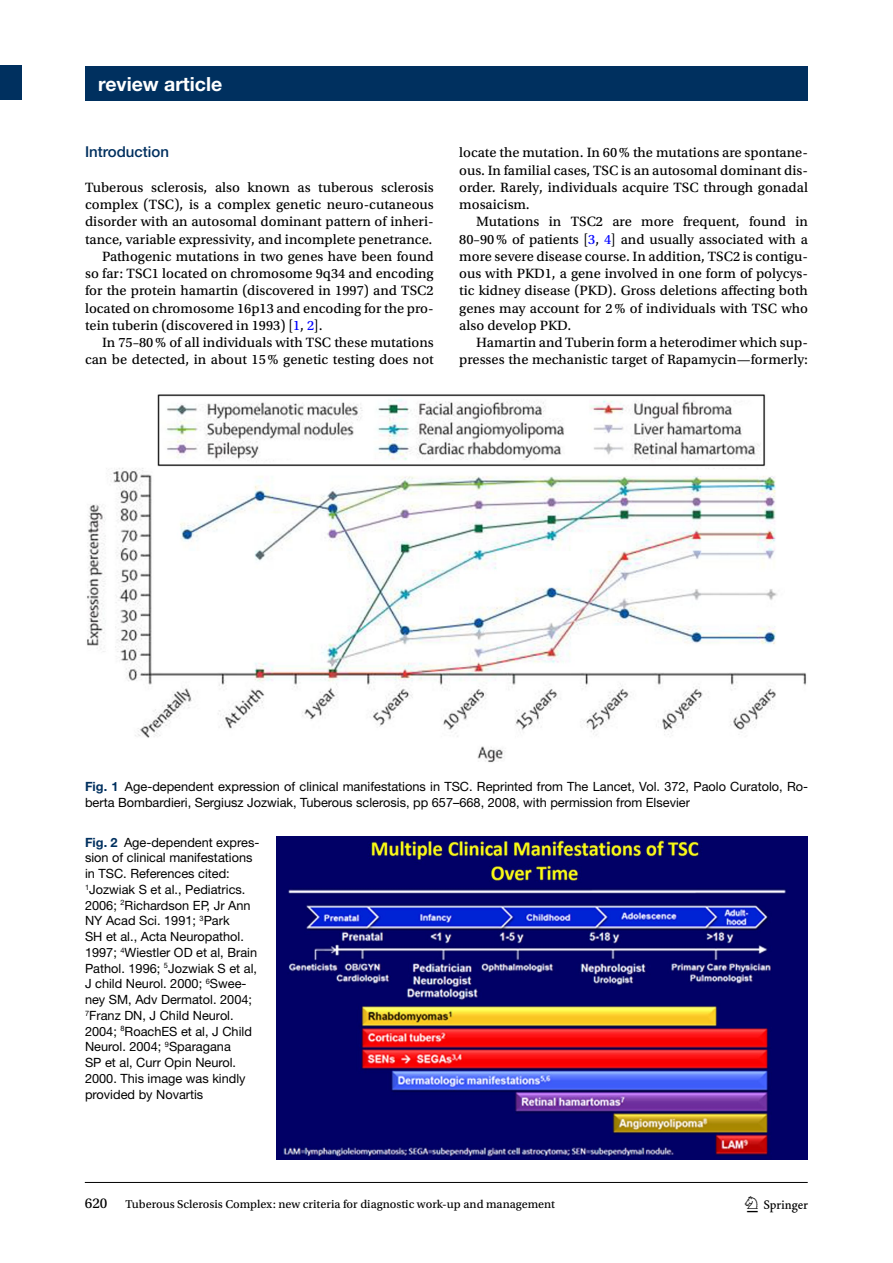
<style>
.page{position:relative;width:893px;height:1263px;background:#fff}
.page>*{position:absolute;margin:0;border:0;box-sizing:border-box;transform-origin:0 0}
.t1{font:22.5px "Springnew";color:#000}
.t2{font:700 19.5px "Helvetica Neue";color:#fff}
.t3{font:500 15px "Helvetica Neue";color:#00305f}
.t4{font:15px "Utopia Std Capt";color:#000}
.t5{font:14.25px/17.2px "Utopia Std Capt";color:#000;text-align:justify}
.t6{font:12.75px/15.8px "Helvetica Neue";color:#000}
.t7{font:12px "Utopia Std Capt";color:#000}
.s1{color:#00f}
.s2{font-weight:700;color:#00305f}
</style>
<div class="page">
<div style="left:85px;top:66px;width:723px;height:34px;background:#00305f"></div>
<div style="left:0;top:66px;width:21px;height:34px;background:#00305f"></div>
<hr style="left:85px;top:1182px;width:723px;height:1px;background:#000">
<img style="left:87px;top:394px;width:720px;height:369px">
<img style="left:276px;top:837px;width:532px;height:322px">
<h2 class="t2" style="left:98px;top:72px;width:126px">review article</h2>
<p class="t3" style="left:85px;top:143px;width:85px">Introduction</p>
<p class="t5" style="left:85px;top:179px;width:350px">Tuberous sclerosis, also known as tuberous sclerosis</p>
<p class="t5" style="left:85px;top:196px;width:350px">complex (TSC), is a complex genetic neuro-cutaneous</p>
<p class="t5" style="left:85px;top:213px;width:350px">disorder with an autosomal dominant pattern of inheri-</p>
<p class="t5" style="left:85px;top:231px;width:349px">tance, variable expressivity, and incomplete penetrance.</p>
<p class="t5" style="left:102px;top:248px;width:333px">Pathogenic mutations in two genes have been found</p>
<p class="t5" style="left:85px;top:265px;width:350px">so far: TSC1 located on chromosome 9q34 and encoding</p>
<p class="t5" style="left:85px;top:282px;width:350px">for the protein hamartin (discovered in 1997) and TSC2</p>
<p class="t5" style="left:85px;top:300px;width:350px">located on chromosome 16p13 and encoding for the pro-</p>
<p class="t5" style="left:85px;top:317px;width:239px">tein tuberin (discovered in 1993) [<span class="s1">1</span>, <span class="s1">2</span>].</p>
<p class="t5" style="left:102px;top:334px;width:333px">In 75–80% of all individuals with TSC these mutations</p>
<p class="t5" style="left:85px;top:351px;width:350px">can be detected, in about 15% genetic testing does not</p>
<p class="t5" style="left:459px;top:144px;width:350px">locate the mutation. In 60% the mutations are spontane&shy;ous. In familial cases, TSC is an autosomal dominant dis&shy;order. Rarely, individuals acquire TSC through gonadal mosaicism.</p>
<p class="t5" style="left:459px;top:213px;width:350px;text-indent:17px">Mutations in TSC2 are more frequent, found in 80–90% of patients [<span class="s1">3</span>, <span class="s1">4</span>] and usually associated with a more severe disease course. In addition, TSC2 is contigu&shy;ous with PKD1, a gene involved in one form of polycys&shy;tic kidney disease (PKD). Gross deletions affecting both genes may account for 2% of individuals with TSC who also develop PKD.</p>
<p class="t5" style="left:459px;top:334px;width:350px;text-align:right">Hamartin and Tuberin form a heterodimer which sup&shy;presses the mechanistic target of Rapamycin—formerly:</p>
<p class="t6" style="left:85px;top:778px;width:724px"><span class="s2">Fig. 1</span> Age-dependent expression of clinical manifestations in TSC. Reprinted from The Lancet, Vol. 372, Paolo Curatolo, Ro&shy;berta Bombardieri, Sergiusz Jozwiak, Tuberous sclerosis, pp 657–668, 2008, with permission from Elsevier</p>
<p class="t6" style="left:85px;top:834px;width:176px"><span class="s2">Fig. 2</span> Age-dependent expres&shy;sion of clinical manifestations in TSC. References cited:<br><sup>1</sup>Jozwiak S et al., Pediatrics.<br>2006; <sup>2</sup>Richardson EP, Jr Ann<br>NY Acad Sci. 1991; <sup>3</sup>Park<br>SH et al., Acta Neuropathol.<br>1997; <sup>4</sup>Wiestler OD et al, Brain<br>Pathol. 1996; <sup>5</sup>Jozwiak S et al,<br>J child Neurol. 2000; <sup>6</sup>Swee&shy;ney SM, Adv Dermatol. 2004;<br><sup>7</sup>Franz DN, J Child Neurol.<br>2004; <sup>8</sup>RoachES et al, J Child<br>Neurol. 2004; <sup>9</sup>Sparagana<br>SP et al, Curr Opin Neurol.<br>2000. This image was kindly provided by Novartis</p>
<p class="t4" style="left:85px;top:1195px;width:24px">620</p>
<p class="t7" style="left:125px;top:1198px;width:431px">Tuberous Sclerosis Complex: new criteria for diagnostic work-up and management</p>
<h1 class="t1" style="left:747px;top:1196px;width:63px">1 3</h1>
</div>
